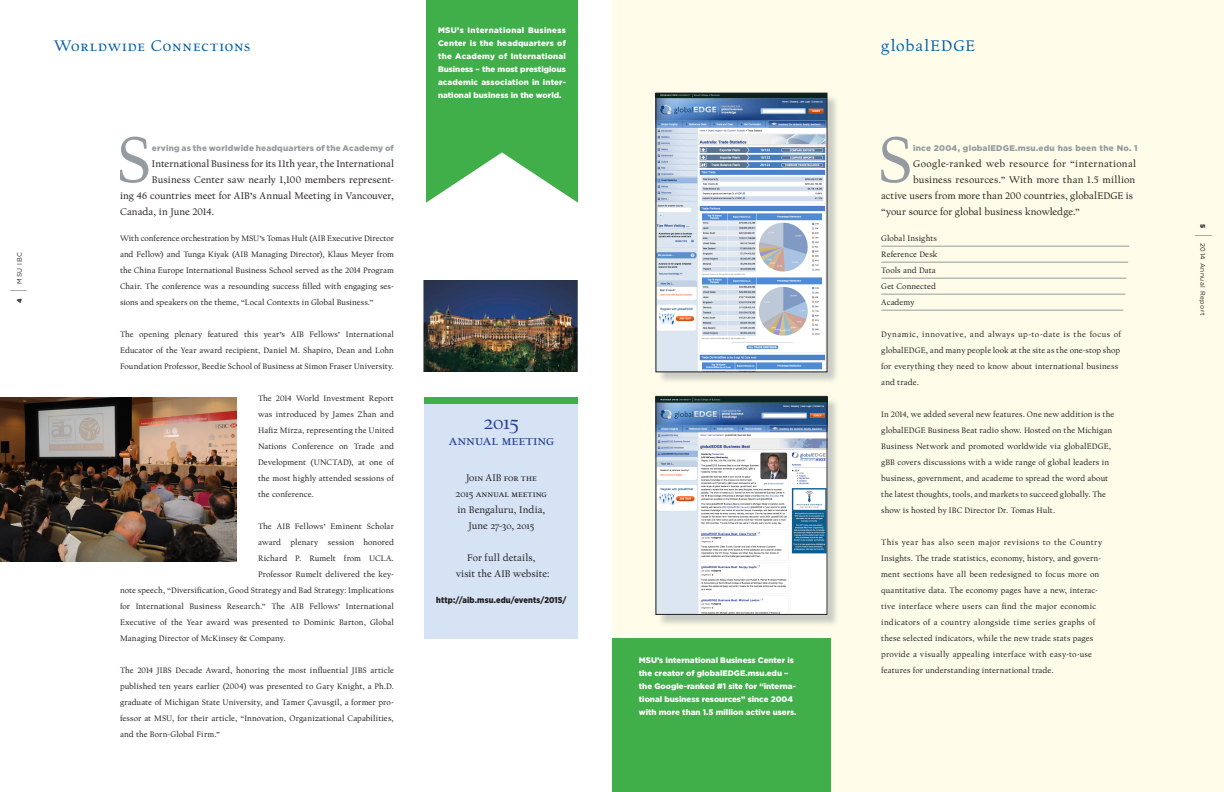
<style>
.page{position:relative;width:1224px;height:792px;background:#fff}
.page>*{position:absolute;margin:0;border:0;box-sizing:border-box;transform-origin:0 0}
.DROP_cap{font:68.6px "Californian FB Text";color:#959ca1}
.t1{font:20px "Californian FB Text Expert";color:#253f8e}
.t2{font:100 18px "Gotham";color:#231f20}
.t3{font:16px "Californian FB Text Expert";letter-spacing:.06em;color:#015dab}
.t4{font:16px "Californian FB Text";letter-spacing:.055em;color:#015dab}
.t5{font:15px "Californian FB Text Expert";letter-spacing:.005em;color:#253f8e}
.DROP_cap-2{font:10px/16px "Californian FB Text";letter-spacing:.01em;color:#231f20;text-align:center}
.t6{font:10px/16px "Californian FB Text Expert";letter-spacing:.01em;color:#231f20;text-align:center}
.DROP_cap-3{font:10px "Californian FB Text";letter-spacing:.035em;color:#231f20}
.t7{font:900 8.5px "Gotham Narrow";letter-spacing:.02em;color:#231f20}
._2014_text_with_rule{font:8.2px/16px "Californian FB Text";letter-spacing:.015em;color:#231f20;text-align:justify}
.DROP_cap-4{font:900 8.2px "Gotham";letter-spacing:.02em;color:#959ca1}
.t8{font:900 8px/13px "Gotham";color:#fff;text-align:justify}
.t9{font:6.5px "Gotham";letter-spacing:.08em;color:#231f20}
.t10{font:900 6.5px "Gotham";color:#231f20}
.s1{font-family:"Californian FB Text Expert"}
.s2{font-family:"Californian FB Text"}
</style>
<div class="page">
<div style="left:425px;top:398px;width:153px;height:241px;background:#d5e3f4"></div>
<div style="left:425px;top:397px;width:153px;height:7px;background:#40ae49"></div>
<div style="left:612px;top:0;width:612px;height:792px;background:#fffde9"></div>
<hr style="left:881px;top:246px;width:248px;height:1px;background:#959ca1">
<hr style="left:881px;top:262px;width:247px;height:1px;background:#959ca1">
<hr style="left:881px;top:278px;width:245px;height:1px;background:#959ca1">
<hr style="left:881px;top:294px;width:244px;height:1px;background:#959ca1">
<hr style="left:881px;top:310px;width:242px;height:1px;background:#959ca1">
<img style="left:424px;top:280px;width:153px;height:92px">
<img style="left:0;top:397px;width:236px;height:165px">
<svg style="left:426px;top:0;width:152px;height:203px;background:#58b85f"></svg>
<div style="left:613px;top:639px;width:218px;height:153px;background:#40ae49"></div>
<div style="left:657px;top:94px;width:182px;height:290px;background:#959ca1;opacity:.5"></div>
<img style="left:658px;top:95px;width:167px;height:275px">
<div style="left:656px;top:93px;width:171px;height:279px;border:1px solid #231f20"></div>
<div style="left:657px;top:398px;width:182px;height:229px;background:#959ca1;opacity:.5"></div>
<img style="left:658px;top:398px;width:167px;height:215px">
<div style="left:656px;top:396px;width:171px;height:219px;border:1px solid #231f20"></div>
<p class="t9" style="left:15px;top:284px;width:33px;rotate:-90deg">MSU IBC</p>
<p class="t2" style="left:7px;top:293px;width:6px;rotate:-90deg">|</p>
<p class="t10" style="left:15px;top:303px;width:6px;rotate:-90deg">4</p>
<p class="t8" style="left:438px;top:24px;width:130px">MSU’s International Business Center is the headquarters of the Academy of International Business – the most prestigious academic association in inter&shy;national business in the world.</p>
<p class="t3" style="left:54px;top:37px;width:197px">Worldwide Connections</p>
<p class="t4" style="left:881px;top:37px;width:95px">global<span class="s1">EDGE</span></p>
<p class="DROP_cap" style="left:117px;top:124px;width:37px">S</p>
<p class="DROP_cap-4" style="left:152px;top:142px;width:244px">erving as the worldwide headquarters of the Academy of</p>
<p class="DROP_cap-2" style="left:152px;top:156px;width:244px">International Business for its 11th year, the International</p>
<p class="DROP_cap-2" style="left:152px;top:172px;width:244px">Business Center saw nearly 1,100 members represent-</p>
<p class="DROP_cap-2" style="left:120px;top:188px;width:275px">ing 46 countries meet for AIB’s Annual Meeting in Vancouver,</p>
<p class="DROP_cap-2" style="left:120px;top:204px;width:96px">Canada, in June 2014.</p>
<p class="_2014_text_with_rule" style="left:120px;top:231px;width:276px">With conference orchestration by MSU’s Tomas Hult (AIB Executive Director and Fellow) and Tunga Kiyak (AIB Managing Director), Klaus Meyer from the China Europe International Business School served as the 2014 Program Chair. The conference was a resounding success filled with engaging ses&shy;sions and speakers on the theme, “Local Contexts in Global Business.”</p>
<p class="_2014_text_with_rule" style="left:120px;top:327px;width:276px">The opening plenary featured this year’s AIB Fellows’ International Educator of the Year award recipient, Daniel M. Shapiro, Dean and Lohn Foundation Professor, Beedie School of Business at Simon Fraser University.</p>
<p class="_2014_text_with_rule" style="left:258px;top:391px;width:137px">The 2014 World Investment Report was introduced by James Zhan and Hafiz Mirza, representing the United Nations Conference on Trade and Development (UNCTAD), at one of the most highly attended sessions of the conference.</p>
<p class="_2014_text_with_rule" style="left:258px;top:519px;width:137px">The AIB Fellows’ Eminent Scholar</p>
<p class="_2014_text_with_rule" style="left:258px;top:535px;width:137px">award plenary session honored</p>
<p class="_2014_text_with_rule" style="left:258px;top:551px;width:137px">Richard P. Rumelt from UCLA.</p>
<p class="_2014_text_with_rule" style="left:258px;top:567px;width:137px">Professor Rumelt delivered the key-</p>
<p class="_2014_text_with_rule" style="left:120px;top:583px;width:276px">note speech, “Diversification, Good Strategy and Bad Strategy: Implications</p>
<p class="_2014_text_with_rule" style="left:120px;top:599px;width:276px">for International Business Research.” The AIB Fellows’ International</p>
<p class="_2014_text_with_rule" style="left:120px;top:615px;width:276px">Executive of the Year award was presented to Dominic Barton, Global</p>
<p class="_2014_text_with_rule" style="left:120px;top:631px;width:167px">Managing Director of McKinsey &amp; Company.</p>
<p class="_2014_text_with_rule" style="left:120px;top:663px;width:276px">The 2014 JIBS Decade Award, honoring the most influential JIBS article published ten years earlier (2004) was presented to Gary Knight, a Ph.D. graduate of Michigan State University, and Tamer Çavusgil, a former pro&shy;fessor at MSU, for their article, “Innovation, Organizational Capabilities, and the Born-Global Firm.”</p>
<p class="t1" style="left:484px;top:411px;width:36px">2015</p>
<p class="t5" style="left:449px;top:432px;width:107px">annual meeting</p>
<p class="t6" style="left:456px;top:470px;width:92px">Join AIB for the<br>2015 annual meeting <span class="s2">in Bengaluru, India,<br>June</span> 27-30, 2015</p>
<p class="DROP_cap-2" style="left:456px;top:550px;width:95px">For full details,<br>visit the AIB website:</p>
<p class="t7" style="left:436px;top:594px;width:132px">http://aib.msu.edu/events/2015/</p>
<p class="t8" style="left:639px;top:654px;width:159px;text-align:left">MSU’s International Business Center is the creator of globalEDGE.msu.edu – the Google-ranked #1 site for “interna&shy;tional business resources” since 2004 with more than 1.5 million active users.</p>
<p class="DROP_cap" style="left:878px;top:124px;width:37px">S</p>
<p class="DROP_cap-4" style="left:913px;top:142px;width:226px">ince 2004, globalEDGE.msu.edu has been the No. 1</p>
<p class="DROP_cap-3" style="left:913px;top:158px;width:225px">Google-ranked web resource for “international</p>
<p class="DROP_cap-2" style="left:913px;top:172px;width:223px">business resources.” With more than 1.5 million</p>
<p class="DROP_cap-2" style="left:881px;top:188px;width:253px">active users from more than 200 countries, globalEDGE is</p>
<p class="DROP_cap-2" style="left:881px;top:204px;width:200px">“your source for global business knowledge.”</p>
<p class="_2014_text_with_rule" style="left:881px;top:231px;width:57px">Global Insights</p>
<p class="_2014_text_with_rule" style="left:881px;top:247px;width:58px">Reference Desk</p>
<p class="_2014_text_with_rule" style="left:881px;top:263px;width:56px">Tools and Data</p>
<p class="_2014_text_with_rule" style="left:881px;top:279px;width:56px">Get Connected</p>
<p class="_2014_text_with_rule" style="left:881px;top:295px;width:35px">Academy</p>
<p class="_2014_text_with_rule" style="left:881px;top:327px;width:241px;text-align:left">Dynamic, innovative, and always up-to-date is the focus of globalEDGE, and many people look at the site as the one-stop shop for everything they need to know about international business and trade.</p>
<p class="_2014_text_with_rule" style="left:881px;top:407px;width:235px;text-align:left">In 2014, we added several new features. One new addition is the globalEDGE Business Beat radio show. Hosted on the Michigan Business Network and promoted worldwide via globalEDGE, gBB covers discussions with a wide range of global leaders in business, government, and academe to spread the word about the latest thoughts, tools, and markets to succeed globally. The show is hosted by IBC Director Dr. Tomas Hult.</p>
<p class="_2014_text_with_rule" style="left:881px;top:535px;width:223px;text-align:left">This year has also seen major revisions to the Country Insights. The trade statistics, economy, history, and govern&shy;ment sections have all been redesigned to focus more on quantitative data. The economy pages have a new, interac&shy;tive interface where users can find the major economic indicators of a country alongside time series graphs of these selected indicators, while the new trade stats pages provide a visually appealing interface with easy-to-use features for understanding international trade.</p>
<p class="t10" style="left:1207px;top:224px;width:6px;rotate:90deg">5</p>
<p class="t2" style="left:1215px;top:233px;width:6px;rotate:90deg">|</p>
<p class="t9" style="left:1207px;top:243px;width:74px;rotate:90deg">2014 Annual Report</p>
</div>
